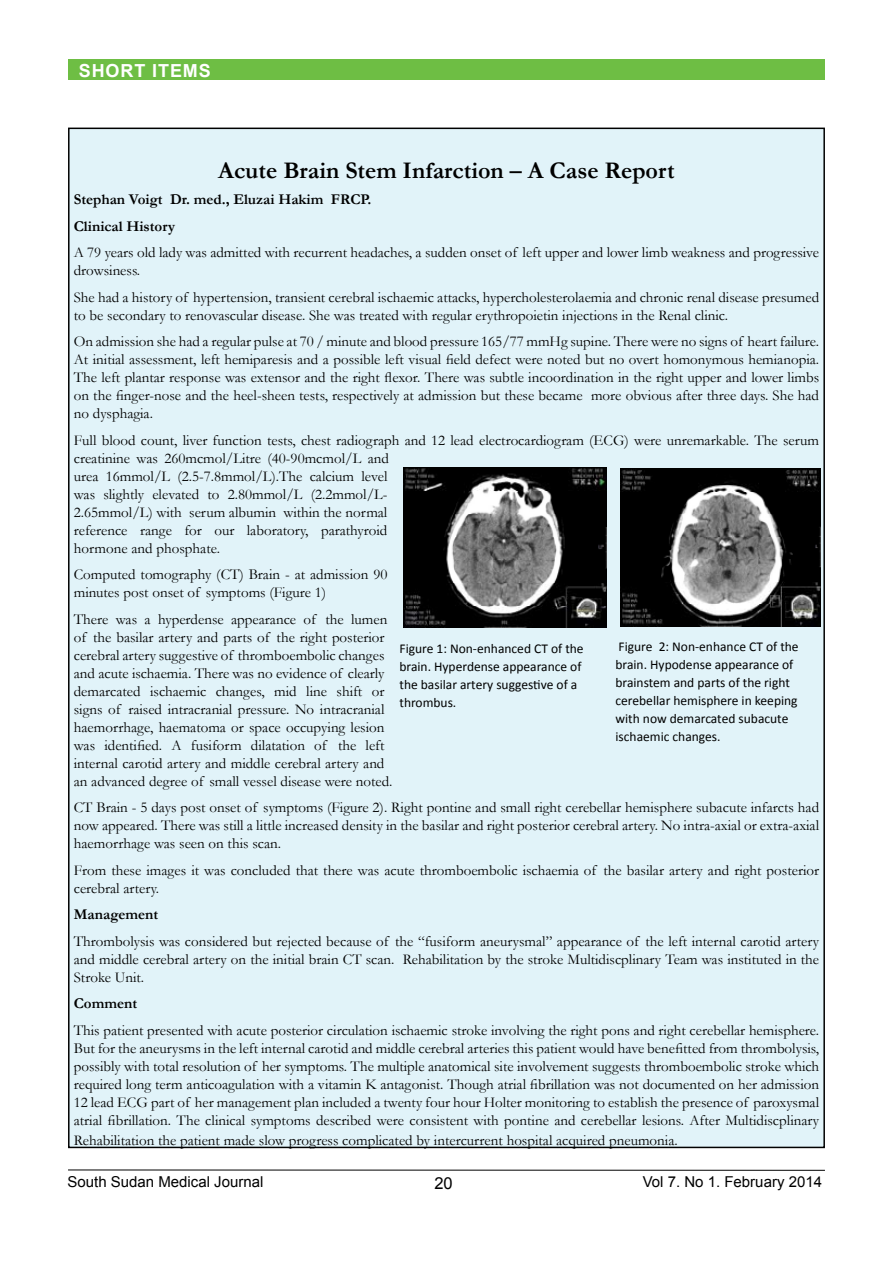
<style>
.page{position:relative;width:893px;height:1263px;background:#fff}
.page>*{position:absolute;margin:0;border:0;box-sizing:border-box;transform-origin:0 0}
.t1{font:700 24px "Garamond";color:#000}
.t2{font:700 18px "Arial";letter-spacing:.05em;color:#fff}
.t3{font:16.5px "Arial";color:#000}
.t4{font:15px/18px "Garamond";color:#000}
.t5{font:700 15px/26.5px "Garamond";color:#000}
.t6{font:15px "Arial";color:#000}
.t7{font:13.5px/18px "Calibri";color:#000}
</style>
<div class="page">
<hr style="left:68px;top:1169px;width:757px;height:2px;background:#000">
<div style="left:68px;top:60px;width:757px;height:20px;background:#6ebe44"></div>
<div style="left:69px;top:128px;width:755px;height:1019px;background:#e1f3f9"></div>
<img style="left:404px;top:467px;width:203px;height:161px">
<img style="left:621px;top:468px;width:199px;height:158px">
<p class="t2" style="left:79px;top:58px;width:134px">SHORT ITEMS</p>
<h1 class="t1" style="left:218px;top:154px;width:458px">Acute Brain Stem Infarction – A Case Report</h1>
<p class="t5" style="left:74px;top:186px;width:299px">Stephan Voigt Dr. med., Eluzai Hakim FRCP.<br>Clinical History</p>
<p class="t4" style="left:74px;top:243px;width:747px">A 79 years old lady was admitted with recurrent headaches, a sudden onset of left upper and lower limb weakness and progressive drowsiness.</p>
<p class="t4" style="left:74px;top:288px;width:747px">She had a history of hypertension, transient cerebral ischaemic attacks, hypercholesterolaemia and chronic renal disease presumed to be secondary to renovascular disease. She was treated with regular erythropoietin injections in the Renal clinic.</p>
<p class="t4" style="left:74px;top:332px;width:747px;text-align:justify">On admission she had a regular pulse at 70 / minute and blood pressure 165/77 mmHg supine. There were no signs of heart failure.<br>At initial assessment, left hemiparesis and a possible left visual field defect were noted but no overt homonymous hemianopia.<br>The left plantar response was extensor and the right flexor. There was subtle incoordination in the right upper and lower limbs on the finger-nose and the heel-sheen tests, respectively at admission but these became more obvious after three days. She had no dysphagia.</p>
<p class="t4" style="left:74px;top:431px;width:747px">Full blood count, liver function tests, chest radiograph and 12 lead electrocardiogram (ECG) were unremarkable. The serum creatinine was 260mcmol/Litre (40-90mcmol/L and<br>urea 16mmol/L (2.5-7.8mmol/L).The calcium level<br>was slightly elevated to 2.80mmol/L (2.2mmol/L-<br>2.65mmol/L) with serum albumin within the normal<br>reference range for our laboratory, parathyroid<br>hormone and phosphate.</p>
<p class="t4" style="left:74px;top:565px;width:315px">Computed tomography (CT) Brain - at admission 90 minutes post onset of symptoms (Figure 1)</p>
<p class="t4" style="left:74px;top:610px;width:320px">There was a hyperdense appearance of the lumen of the basilar artery and parts of the right posterior cerebral artery suggestive of thromboembolic changes and acute ischaemia. There was no evidence of clearly demarcated ischaemic changes, mid line shift or signs of raised intracranial pressure. No intracranial haemorrhage, haematoma or space occupying lesion was identified. A fusiform dilatation of the left internal carotid artery and middle cerebral artery and an advanced degree of small vessel disease were noted.</p>
<p class="t4" style="left:74px;top:798px;width:747px;text-align:justify">CT Brain - 5 days post onset of symptoms (Figure 2). Right pontine and small right cerebellar hemisphere subacute infarcts had now appeared. There was still a little increased density in the basilar and right posterior cerebral artery. No intra-axial or extra-axial haemorrhage was seen on this scan.</p>
<p class="t4" style="left:74px;top:861px;width:747px">From these images it was concluded that there was acute thromboembolic ischaemia of the basilar artery and right posterior cerebral artery.</p>
<p class="t5" style="left:74px;top:901px;width:86px">Management</p>
<p class="t4" style="left:74px;top:932px;width:747px;text-align:justify">Thrombolysis was considered but rejected because of the “fusiform aneurysmal” appearance of the left internal carotid artery and middle cerebral artery on the initial brain CT scan. Rehabilitation by the stroke Multidiscplinary Team was instituted in the Stroke Unit.</p>
<p class="t5" style="left:74px;top:990px;width:65px">Comment</p>
<p class="t4" style="left:74px;top:1021px;width:747px;text-align:justify">This patient presented with acute posterior circulation ischaemic stroke involving the right pons and right cerebellar hemisphere.<br>But for the aneurysms in the left internal carotid and middle cerebral arteries this patient would have benefitted from thrombolysis, possibly with total resolution of her symptoms. The multiple anatomical site involvement suggests thromboembolic stroke which required long term anticoagulation with a vitamin K antagonist. Though atrial fibrillation was not documented on her admission 12 lead ECG part of her management plan included a twenty four hour Holter monitoring to establish the presence of paroxysmal atrial fibrillation. The clinical symptoms described were consistent with pontine and cerebellar lesions. After Multidiscplinary</p>
<p class="t4" style="left:74px;top:1131px;width:605px">Rehabilitation the patient made slow progress complicated by intercurrent hospital acquired pneumonia.</p>
<p class="t7" style="left:399px;top:639px;width:186px">Figure 1: Non-enhanced CT of the brain. Hyperdense appearance of the basilar artery suggestive of a thrombus.</p>
<p class="t7" style="left:615px;top:637px;width:185px">Figure 2: Non-enhance CT of the brain. Hypodense appearance of brainstem and parts of the right cerebellar hemisphere in keeping with now demarcated subacute ischaemic changes.</p>
<p class="t6" style="left:68px;top:1172px;width:197px">South Sudan Medical Journal</p>
<p class="t6" style="left:643px;top:1172px;width:181px">Vol 7. No 1. February 2014</p>
<p class="t3" style="left:434px;top:1172px;width:20px">20</p>
</div>
